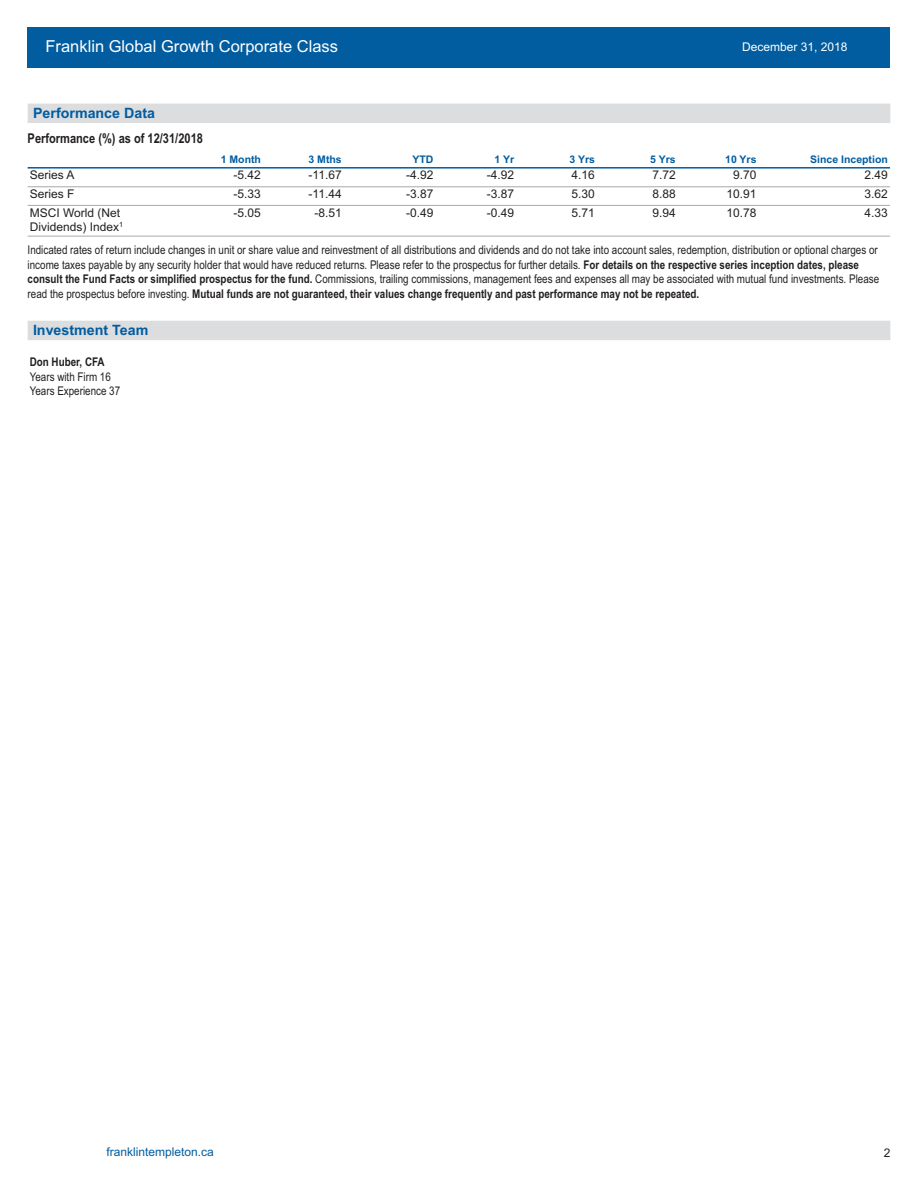
<style>
.page{position:relative;width:918px;height:1188px;background:#fff}
.page>*{position:absolute;margin:0;border:0;box-sizing:border-box;transform-origin:0 0}
.t1{font:16.5px "Arial";color:#fff}
.t2{font:700 14.25px "Arial";color:#015ca0}
.t3{font:700 13.5px "Arial Narrow";color:#231f20}
.t4{font:12px/14.4px "Arial Narrow";color:#231f20}
.t5{font:12px/14.4px "Arial";color:#231f20}
.t6{font:12px "Arial";color:#015ca0}
.t7{font:12px "Arial";color:#fff}
.t8{font:700 12px "Arial Narrow";color:#231f20}
.t9{font:700 10.5px "Arial";color:#015ca0}
.s1{font-weight:700}
</style>
<div class="page">
<div style="left:28px;top:28px;width:862px;height:40px;background:#015ca0"></div>
<div style="left:28px;top:104px;width:862px;height:19px;background:#dcdddf"></div>
<div style="left:28px;top:321px;width:862px;height:19px;background:#dcdddf"></div>
<hr style="left:28px;top:167px;width:862px;height:2px;background:#015ca0">
<hr style="left:28px;top:186px;width:862px;height:1px;background:#a8a9ad">
<hr style="left:28px;top:205px;width:862px;height:1px;background:#a8a9ad">
<hr style="left:28px;top:236px;width:862px;height:1px;background:#a8a9ad">
<h1 class="t1" style="left:45px;top:37px;width:294px">Franklin Global Growth Corporate Class</h1>
<p class="t2" style="left:33px;top:104px;width:123px">Performance Data</p>
<p class="t3" style="left:28px;top:130px;width:177px">Performance (%) as of 12/31/2018</p>
<p class="t7" style="left:742px;top:40px;width:107px">December 31, 2018</p>
<p class="t9" style="left:221px;top:153px;width:42px">1 Month</p>
<p class="t9" style="left:309px;top:153px;width:35px">3 Mths</p>
<p class="t9" style="left:412px;top:153px;width:22px">YTD</p>
<p class="t9" style="left:495px;top:153px;width:21px">1 Yr</p>
<p class="t9" style="left:569px;top:153px;width:27px">3 Yrs</p>
<p class="t9" style="left:650px;top:153px;width:27px">5 Yrs</p>
<p class="t9" style="left:725px;top:153px;width:33px">10 Yrs</p>
<p class="t9" style="left:810px;top:153px;width:79px">Since Inception</p>
<p class="t5" style="left:30px;top:168px;width:46px">Series A</p>
<p class="t5" style="left:234px;top:168px;width:29px">-5.42</p>
<p class="t5" style="left:309px;top:168px;width:35px">-11.67</p>
<p class="t5" style="left:406px;top:168px;width:29px">-4.92</p>
<p class="t5" style="left:487px;top:168px;width:29px">-4.92</p>
<p class="t5" style="left:572px;top:168px;width:25px">4.16</p>
<p class="t5" style="left:652px;top:168px;width:25px">7.72</p>
<p class="t5" style="left:733px;top:168px;width:25px">9.70</p>
<p class="t5" style="left:865px;top:168px;width:25px">2.49</p>
<p class="t5" style="left:30px;top:187px;width:46px">Series F</p>
<p class="t5" style="left:234px;top:187px;width:29px">-5.33</p>
<p class="t5" style="left:309px;top:187px;width:35px">-11.44</p>
<p class="t5" style="left:406px;top:187px;width:29px">-3.87</p>
<p class="t5" style="left:487px;top:187px;width:29px">-3.87</p>
<p class="t5" style="left:572px;top:187px;width:25px">5.30</p>
<p class="t5" style="left:652px;top:187px;width:25px">8.88</p>
<p class="t5" style="left:726px;top:187px;width:32px">10.91</p>
<p class="t5" style="left:865px;top:187px;width:25px">3.62</p>
<p class="t5" style="left:30px;top:205px;width:95px">MSCI World (Net<br>Dividends) Index<sup>1</sup></p>
<p class="t5" style="left:234px;top:205px;width:29px">-5.05</p>
<p class="t5" style="left:314px;top:205px;width:29px">-8.51</p>
<p class="t5" style="left:406px;top:205px;width:29px">-0.49</p>
<p class="t5" style="left:487px;top:205px;width:29px">-0.49</p>
<p class="t5" style="left:572px;top:205px;width:25px">5.71</p>
<p class="t5" style="left:652px;top:205px;width:25px">9.94</p>
<p class="t5" style="left:726px;top:205px;width:32px">10.78</p>
<p class="t5" style="left:865px;top:205px;width:25px">4.33</p>
<p class="t4" style="left:28px;top:243px;width:853px">Indicated rates of return include changes in unit or share value and reinvestment of all distributions and dividends and do not take into account sales, redemption, distribution or optional charges or income taxes payable by any security holder that would have reduced returns. Please refer to the prospectus for further details. <span class="s1">For details on the respective series inception dates, please consult the Fund Facts or simplified prospectus for the fund.</span> Commissions, trailing commissions, management fees and expenses all may be associated with mutual fund investments. Please read the prospectus before investing. <span class="s1">Mutual funds are not guaranteed, their values change frequently and past performance may not be repeated.</span></p>
<p class="t2" style="left:33px;top:322px;width:117px">Investment Team</p>
<p class="t8" style="left:30px;top:355px;width:76px">Don Huber, CFA</p>
<p class="t4" style="left:30px;top:369px;width:92px">Years with Firm 16<br>Years Experience 37</p>
<p class="t6" style="left:106px;top:1144px;width:109px">franklintempleton.ca</p>
<p class="t5" style="left:884px;top:1146px;width:8px">2</p>
</div>
